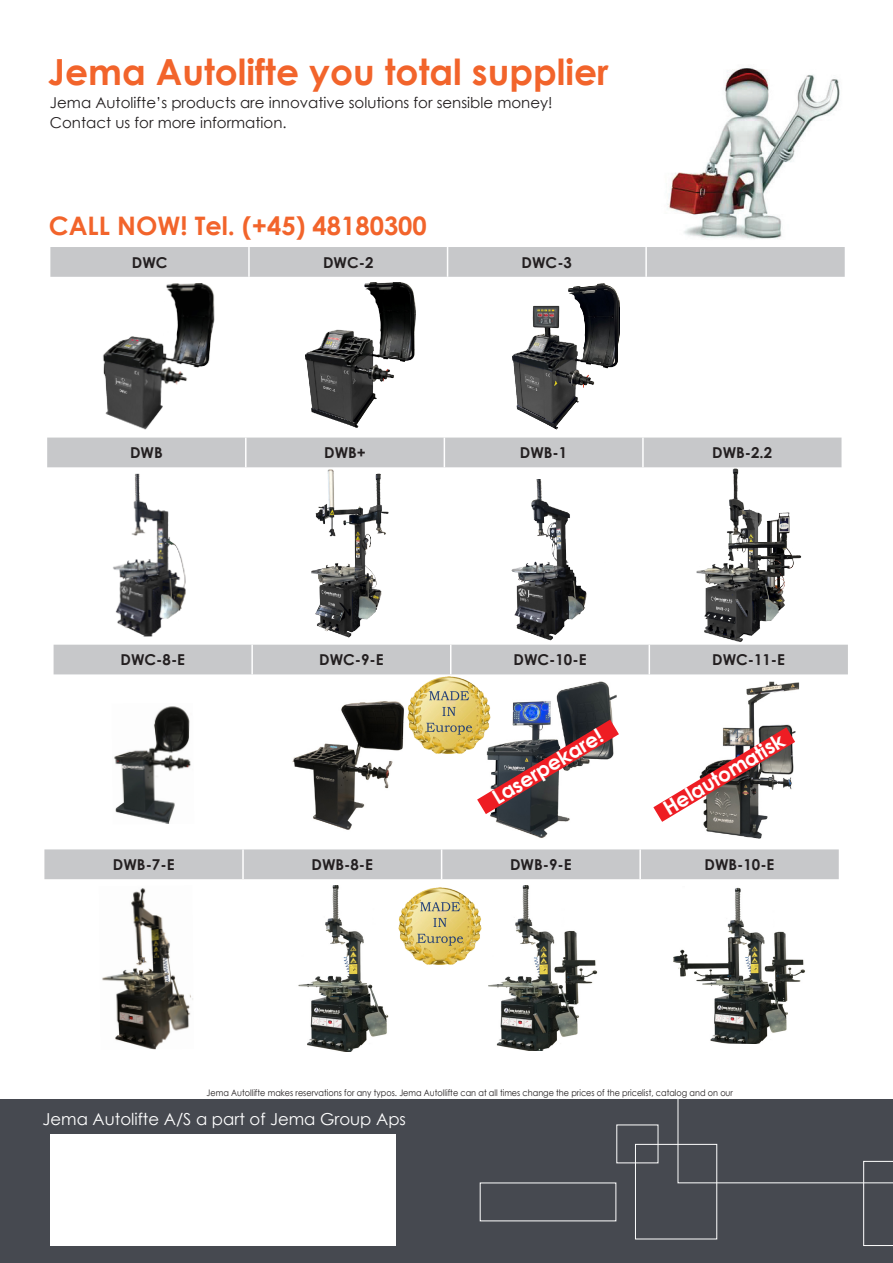
<style>
.page{position:relative;width:893px;height:1263px;background:#fff}
.page>*{position:absolute;margin:0;border:0;box-sizing:border-box;transform-origin:0 0}
.t1{font:700 36px "Century Gothic";color:#f2642b}
.t2{font:700 25.5px "Century Gothic";color:#f2642b}
.t3{font:700 20.25px "Century Gothic";color:#fff}
.t4{font:16.5px "Century Gothic";color:#fff}
.t5{font:700 15px "Century Gothic";color:#231f20}
.t6{font:15px "Century Gothic";color:#231f20}
.Brød{font:9px "Century Gothic";color:#231f20;scale:.9 1}
</style>
<div class="page">
<div style="left:0;top:1099px;width:893px;height:164px;background:#464950"></div>
<div style="left:635px;top:1144px;width:82px;height:95px;border:1px solid #fff"></div>
<svg style="left:677px;top:1099px;width:216px;height:147px"></svg>
<img style="left:667px;top:68px;width:173px;height:171px">
<div style="left:47px;top:438px;width:794px;height:29px;background:#c7c8ca"></div>
<hr style="left:642px;top:438px;width:2px;height:29px;background:#fff">
<img style="left:113px;top:473px;width:73px;height:164px">
<div style="left:50px;top:1135px;width:345px;height:111px;background:#fff"></div>
<div style="left:50px;top:247px;width:795px;height:30px;background:#c7c8ca"></div>
<hr style="left:248px;top:247px;width:2px;height:30px;background:#fff">
<hr style="left:447px;top:247px;width:1px;height:30px;background:#fff">
<hr style="left:645px;top:247px;width:2px;height:30px;background:#fff">
<img style="left:103px;top:283px;width:112px;height:147px">
<img style="left:305px;top:283px;width:111px;height:145px">
<img style="left:512px;top:283px;width:108px;height:147px">
<div style="left:54px;top:645px;width:794px;height:29px;background:#c7c8ca"></div>
<img style="left:114px;top:706px;width:77px;height:118px">
<img style="left:292px;top:701px;width:112px;height:129px">
<img style="left:490px;top:681px;width:126px;height:157px">
<img style="left:703px;top:681px;width:97px;height:158px">
<div style="left:44px;top:849px;width:795px;height:30px;background:#c7c8ca"></div>
<hr style="left:242px;top:849px;width:2px;height:30px;background:#fff">
<hr style="left:441px;top:849px;width:1px;height:30px;background:#fff">
<hr style="left:639px;top:849px;width:2px;height:30px;background:#fff">
<img style="left:102px;top:888px;width:91px;height:162px">
<img style="left:298px;top:885px;width:91px;height:166px">
<img style="left:488px;top:885px;width:110px;height:166px">
<img style="left:673px;top:887px;width:132px;height:157px">
<svg style="left:653px;top:727px;width:142px;height:95px"></svg>
<svg style="left:477px;top:720px;width:142px;height:94px"></svg>
<img style="left:311px;top:469px;width:78px;height:169px">
<img style="left:511px;top:480px;width:76px;height:160px">
<img style="left:648px;top:467px;width:193px;height:175px">
<img style="left:407px;top:676px;width:90px;height:80px">
<img style="left:398px;top:887px;width:84px;height:78px">
<p class="t1" style="left:48px;top:45px;width:562px">Jema Autolifte you total supplier</p>
<p class="t6" style="left:50px;top:92px;width:504px">Jema Autolifte’s products are innovative solutions for sensible money!</p>
<p class="t6" style="left:50px;top:112px;width:238px">Contact us for more information.</p>
<p class="t2" style="left:49px;top:207px;width:379px">CALL NOW! Tel. (+45) 48180300</p>
<p class="t5" style="left:132px;top:251px;width:37px">DWC</p>
<p class="t5" style="left:323px;top:251px;width:52px">DWC-2</p>
<p class="t5" style="left:522px;top:251px;width:52px">DWC-3</p>
<p class="t5" style="left:130px;top:441px;width:34px">DWB</p>
<p class="t5" style="left:324px;top:441px;width:43px">DWB+</p>
<p class="t5" style="left:520px;top:441px;width:49px">DWB-1</p>
<p class="t5" style="left:712px;top:441px;width:61px">DWB-2.2</p>
<p class="t5" style="left:121px;top:648px;width:66px">DWC-8-E</p>
<p class="t5" style="left:319px;top:648px;width:66px">DWC-9-E</p>
<p class="t5" style="left:514px;top:648px;width:74px">DWC-10-E</p>
<p class="t5" style="left:712px;top:648px;width:74px">DWC-11-E</p>
<p class="t3" style="left:486px;top:785px;width:126px;rotate:-31deg">Laserpekare!</p>
<p class="t3" style="left:657px;top:796px;width:139px;rotate:-31deg">Helautomatisk</p>
<p class="t5" style="left:113px;top:853px;width:63px">DWB-7-E</p>
<p class="t5" style="left:312px;top:853px;width:63px">DWB-8-E</p>
<p class="t5" style="left:510px;top:853px;width:63px">DWB-9-E</p>
<p class="t5" style="left:704px;top:853px;width:71px">DWB-10-E</p>
<p class="Brød" style="left:207px;top:1086px;width:586px">Jema Autollifte makes reservations for any typos. Jema Autollifte can at all times change the prices of the pricelist, catalog and on our</p>
<p class="t4" style="left:43px;top:1108px;width:365px">Jema Autolifte A/S a part of Jema Group Aps</p>
</div>
